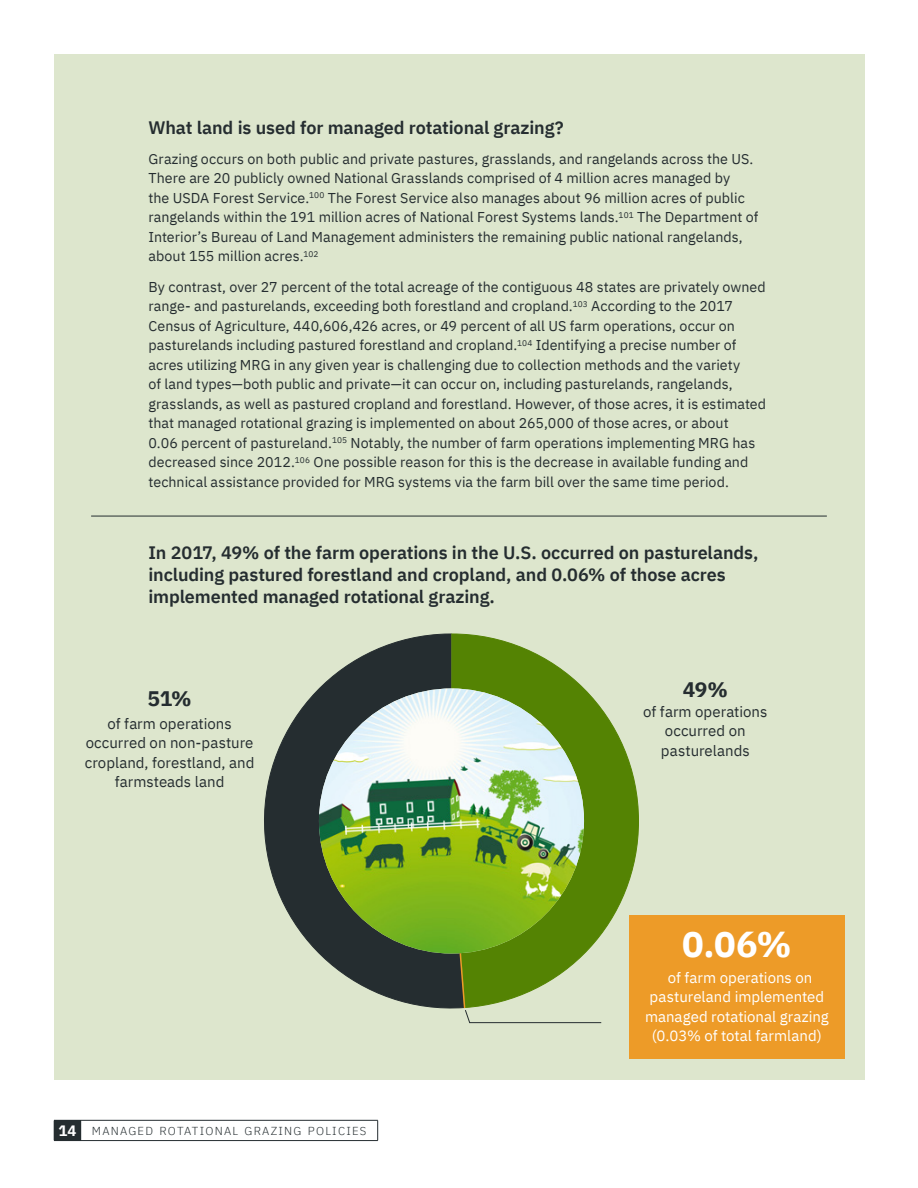
<style>
.page{position:relative;width:918px;height:1188px;background:#fff}
.page>*{position:absolute;margin:0;border:0;box-sizing:border-box;transform-origin:0 0}
.t1{font:700 36px "IBM Plex Sans";color:#fff}
.t2{font:700 21px "IBM Plex Sans";color:#252d30}
.t3{font:600 18px/21.6px "IBM Plex Sans";letter-spacing:-.005em;color:#252d30}
.t4{font:15px/19.5px "IBM Plex Sans";color:#252d30;text-align:center}
.t5{font:15px/19.5px "IBM Plex Sans";color:#fff;text-align:center}
.t6{font:14.25px/19.5px "IBM Plex Sans";letter-spacing:.005em;color:#252d30}
.t7{font:300 11.55px "IBM Plex Sans";letter-spacing:.105em;color:#252d30}
.s1{font-weight:700;font-size:15px;color:#fff}
</style>
<div class="page">
<div style="left:54px;top:54px;width:810px;height:1026px;background:#dde6cd"></div>
<hr style="left:91px;top:516px;width:736px;height:1px;background:#252d30">
<svg style="left:264px;top:633px;width:195px;height:376px"></svg>
<svg style="left:451px;top:633px;width:188px;height:375px"></svg>
<img style="left:319px;top:688px;width:265px;height:266px;border-radius:133px">
<svg style="left:459px;top:952px;width:143px;height:71px"></svg>
<div style="left:629px;top:915px;width:216px;height:143px;background:#ed9b28"></div>
<hr style="left:81px;top:1120px;width:297px;height:1px;background:#252d30">
<svg style="left:54px;top:1120px;width:27px;height:21px"></svg>
<svg style="left:377px;top:1120px;width:1px;height:20px"></svg>
<hr style="left:81px;top:1140px;width:297px;height:1px;background:#252d30">
<p class="t3" style="left:148px;top:118px;width:417px">What land is used for managed rotational grazing?</p>
<p class="t6" style="left:148px;top:150px;width:611px">Grazing occurs on both public and private pastures, grasslands, and rangelands across the US.<br>There are 20 publicly owned National Grasslands comprised of 4 million acres managed by<br>the USDA Forest Service.<sup>100</sup> The Forest Service also manages about 96 million acres of public rangelands within the 191 million acres of National Forest Systems lands.<sup>101</sup> The Department of Interior’s Bureau of Land Management administers the remaining public national rangelands, about 155 million acres.<sup>102</sup></p>
<p class="t6" style="left:148px;top:278px;width:619px">By contrast, over 27 percent of the total acreage of the contiguous 48 states are privately owned range- and pasturelands, exceeding both forestland and cropland.<sup>103</sup> According to the 2017<br>Census of Agriculture, 440,606,426 acres, or 49 percent of all US farm operations, occur on pasturelands including pastured forestland and cropland.<sup>104</sup> Identifying a precise number of acres utilizing MRG in any given year is challenging due to collection methods and the variety<br>of land types—both public and private—it can occur on, including pasturelands, rangelands, grasslands, as well as pastured cropland and forestland. However, of those acres, it is estimated that managed rotational grazing is implemented on about 265,000 of those acres, or about<br>0.06 percent of pastureland.<sup>105</sup> Notably, the number of farm operations implementing MRG has decreased since 2012.<sup>106</sup> One possible reason for this is the decrease in available funding and technical assistance provided for MRG systems via the farm bill over the same time period.</p>
<p class="t3" style="left:148px;top:543px;width:612px">In 2017, 49% of the farm operations in the U.S. occurred on pasturelands, including pastured forestland and cropland, and 0.06% of those acres implemented managed rotational grazing.</p>
<h2 class="t2" style="left:148px;top:689px;width:46px">51%</h2>
<p class="t4" style="left:85px;top:715px;width:171px">of farm operations occurred on non-pasture cropland, forestland, and farmsteads land</p>
<p class="t7" style="left:58px;top:1124px;width:310px"><span class="s1">14</span> MANAGED ROTATIONAL GRAZING POLICIES</p>
<h2 class="t2" style="left:683px;top:681px;width:47px">49%</h2>
<p class="t4" style="left:643px;top:703px;width:126px">of farm operations occurred on pasturelands</p>
<h1 class="t1" style="left:682px;top:929px;width:111px">0.06%</h1>
<p class="t5" style="left:645px;top:969px;width:185px">of farm operations on pastureland implemented managed rotational grazing (0.03% of total farmland)</p>
</div>
